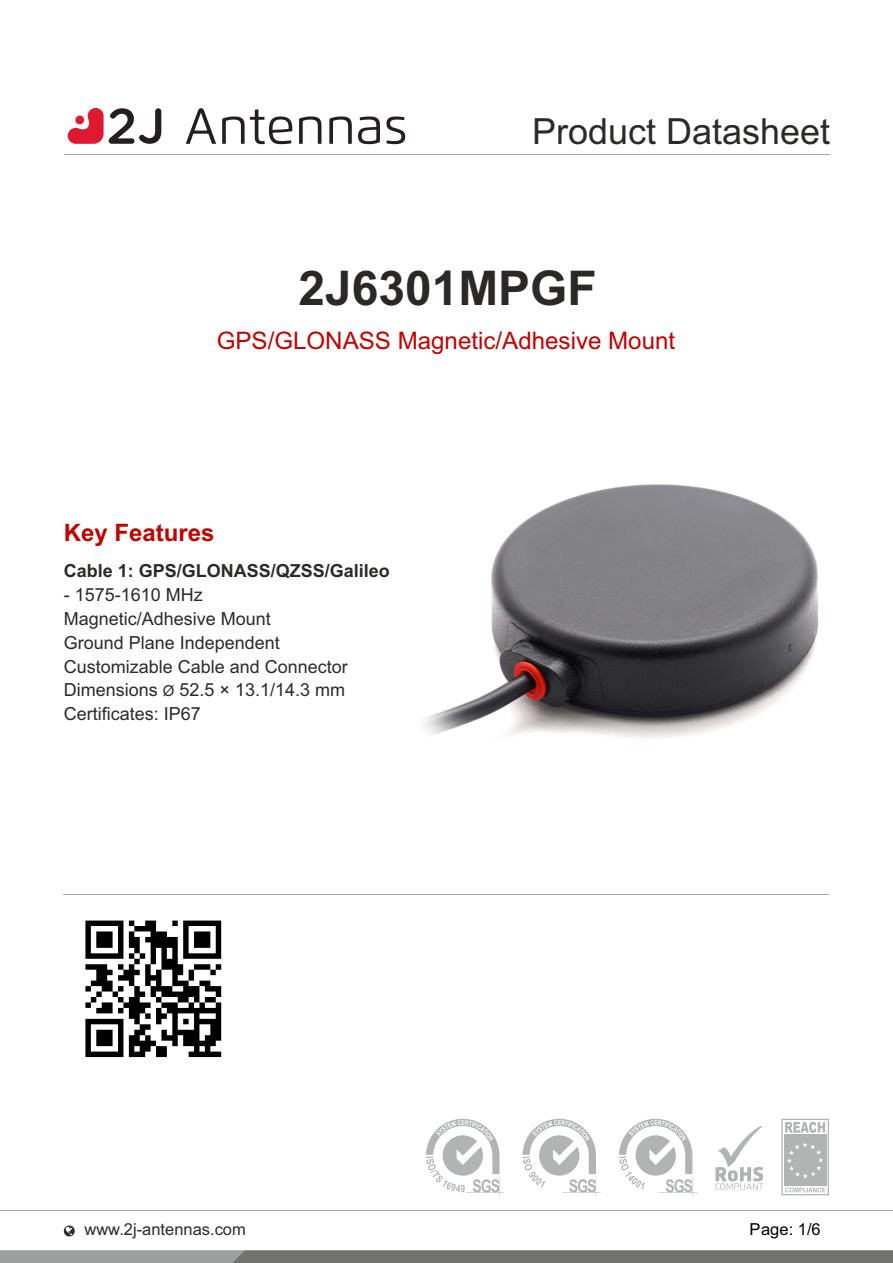
<style>
.page{position:relative;width:893px;height:1263px;background:#fff}
.page>*{position:absolute;margin:0;border:0;box-sizing:border-box;transform-origin:0 0}
.t1{font:700 47.85px "Arial";color:#2b2828}
.t2{font:36px "Arial";color:#2b2a29}
.t3{font:24.15px "Arial";color:#c00000}
.t4{font:700 24px "Arial";color:#c00000}
.t5{font:18px/23.9px "Arial";color:#2b2a29}
.t6{font:700 18px "Arial";color:#2b2a29}
.t7{font:16.5px "Arial";color:#2b2a29}
.t8{font:16.5px "Arial";color:#000}
.s1{font-size:15px}
</style>
<div class="page">
<img style="left:424px;top:484px;width:395px;height:255px">
<svg style="left:0;top:1250px;width:893px;height:13px;background:#7f807f"></svg>
<hr style="left:0;top:1210px;width:893px;height:1px;background:#a9a9a9">
<svg style="left:63px;top:1225px;width:12px;height:11px"></svg>
<svg style="left:426px;top:1119px;width:78px;height:76px"></svg>
<svg style="left:619px;top:1119px;width:78px;height:76px"></svg>
<svg style="left:523px;top:1119px;width:78px;height:76px"></svg>
<svg style="left:715px;top:1126px;width:48px;height:64px"></svg>
<svg style="left:781px;top:1119px;width:48px;height:76px"></svg>
<hr style="left:64px;top:895px;width:765px;height:1px;background:#a9a9a9">
<img style="left:85px;top:920px;width:137px;height:138px">
<hr style="left:64px;top:154px;width:765px;height:1px;background:#a9a9a9">
<svg style="left:68px;top:108px;width:93px;height:36px"></svg>
<div style="left:75px;top:116px;width:9px;height:8px;background:#dd1a32;border-radius:50%"></div>
<svg style="left:186px;top:108px;width:219px;height:36px"></svg>
<h2 class="t2" style="left:532px;top:118px;width:300px">Product Datasheet</h2>
<h1 class="t1" style="left:299px;top:270px;width:300px">2J6301MPGF</h1>
<h3 class="t3" style="left:217px;top:332px;width:460px">GPS/GLONASS Magnetic/Adhesive Mount</h3>
<h3 class="t4" style="left:64px;top:524px;width:152px">Key Features</h3>
<p class="t6" style="left:64px;top:564px;width:328px">Cable 1: GPS/GLONASS/QZSS/Galileo</p>
<p class="t5" style="left:64px;top:584px;width:286px">- 1575-1610 MHz<br>Magnetic/Adhesive Mount<br>Ground Plane Independent<br>Customizable Cable and Connector<br>Dimensions <span class="s1">Ø</span> 52.5 × 13.1/14.3 mm<br>Certificates: IP67</p>
<p class="t7" style="left:84px;top:1223px;width:163px">www.2j-antennas.com</p>
<p class="t8" style="left:749px;top:1223px;width:73px">Page: 1/6</p>
</div>
